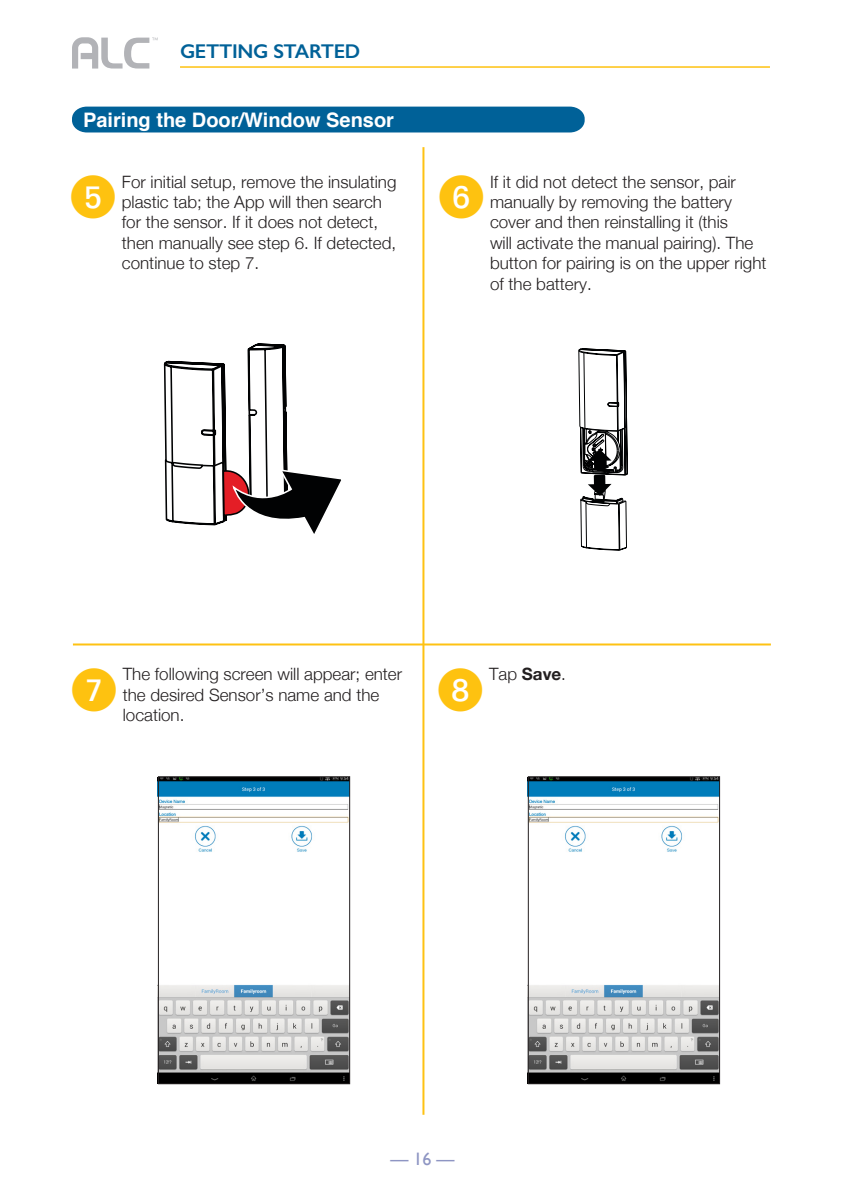
<style>
.page{position:relative;width:842px;height:1191px;background:#fff}
.page>*{position:absolute;margin:0;border:0;box-sizing:border-box;transform-origin:0 0}
.t1{font:44.6px "Deco Numbers LH Circle";color:#fec210}
.t2{font:700 20px "Helvetica";color:#fff}
.boxed_subhead{font:600 20px "Gill Sans";letter-spacing:-.015em;color:#006198}
.t3{font:18px "Gill Sans";color:#8e95c3}
.t4{font:300 17px/20.4px "Helvetica Neue LT Std";color:#231f20}
.s1{font-weight:700}
</style>
<div class="page">
<hr style="left:180px;top:66px;width:590px;height:2px;background:#fec210">
<svg style="left:72px;top:37px;width:86px;height:32px"></svg>
<div style="left:72px;top:107px;width:513px;height:25px;background:#006198"></div>
<svg style="left:163px;top:343px;width:178px;height:191px"></svg>
<svg style="left:578px;top:348px;width:50px;height:203px"></svg>
<img style="left:160px;top:778px;width:188px;height:304px">
<img style="left:530px;top:778px;width:188px;height:304px">
<hr style="left:73px;top:643px;width:698px;height:2px;background:#fec213">
<hr style="left:422px;top:147px;width:2px;height:967px;background:#fec213">
<div style="left:158px;top:776px;width:192px;height:308px;border:1px solid #231f20"></div>
<div style="left:528px;top:776px;width:192px;height:308px;border:1px solid #231f20"></div>
<p class="boxed_subhead" style="left:180px;top:39px;width:182px">GETTING STARTED</p>
<p class="t2" style="left:83px;top:104px;width:312px">Pairing the Door/Window Sensor</p>
<p class="t1" style="left:71px;top:175px;width:46px">y</p>
<p class="t4" style="left:122px;top:171px;width:276px">For initial setup, remove the insulating plastic tab; the App will then search for the sensor. If it does not detect, then manually see step 6. If detected, continue to step 7.</p>
<p class="t1" style="left:439px;top:175px;width:46px">U</p>
<p class="t4" style="left:490px;top:171px;width:278px">If it did not detect the sensor, pair manually by removing the battery cover and then reinstalling it (this<br>will activate the manual pairing). The button for pairing is on the upper right of the battery.</p>
<p class="t1" style="left:72px;top:668px;width:46px">V</p>
<p class="t4" style="left:123px;top:664px;width:281px">The following screen will appear; enter the desired Sensor’s name and the location.</p>
<p class="t1" style="left:438px;top:667px;width:46px">W</p>
<p class="t4" style="left:489px;top:663px;width:78px">Tap <span class="s1">Save</span>.</p>
<p class="t3" style="left:390px;top:1148px;width:66px">— 16 —</p>
</div>
